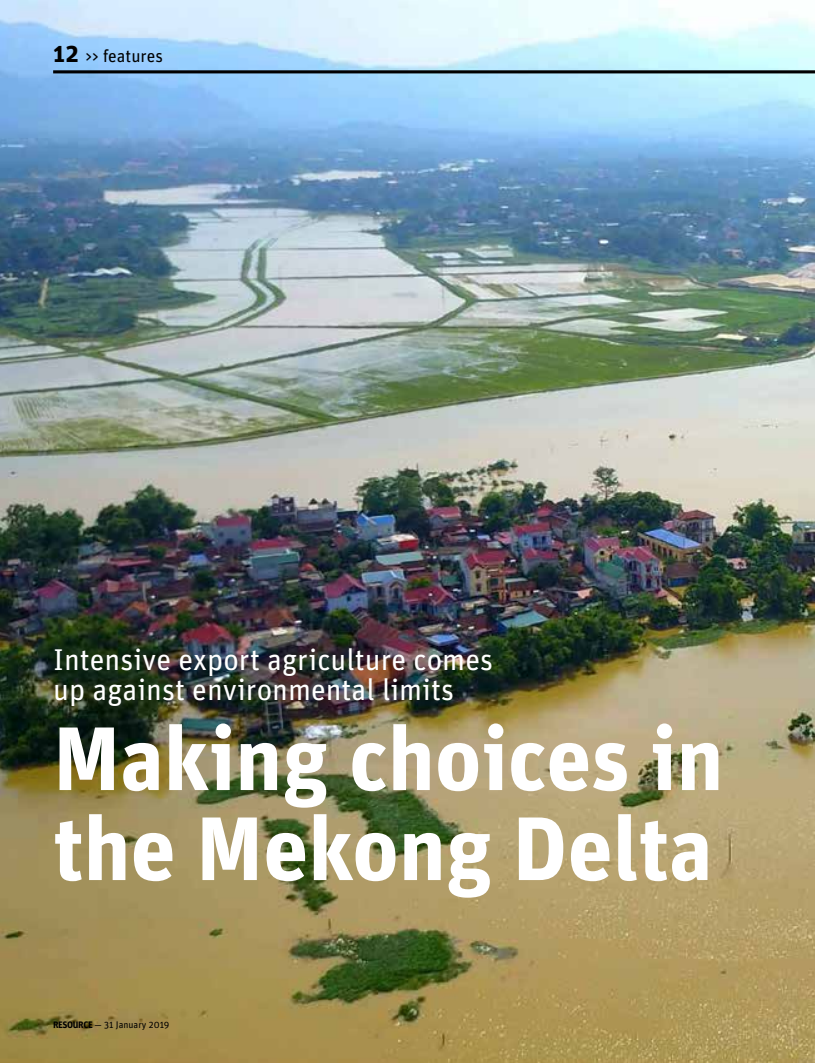
<style>
.page{position:relative;width:815px;height:1063px;background:#fff}
.page>*{position:absolute;margin:0;border:0;box-sizing:border-box;transform-origin:0 0}
.t1{font:700 90px/90px "Unit OT";color:#fff}
.t2{font:30px/30px "Unit OT";color:#fff}
.t3{font:17.5px "Unit OT";color:#000}
.t4{font:9.62px "Unit OT";color:#000}
.s1{font-weight:700;font-size:25px}
.s2{font-weight:700;font-size:9.38px}
.s3{font-size:9.38px}
</style>
<div class="page">
<img style="left:0;top:0;width:815px;height:1063px">
<hr style="left:53px;top:70px;width:762px;height:3px;background:#000">
<p class="t3" style="left:53px;top:46px;width:111px"><span class="s1">12</span> &gt;&gt; features</p>
<p class="t2" style="left:53px;top:645px;width:441px">Intensive export agriculture comes up against environmental limits</p>
<h1 class="t1" style="left:53px;top:714px;width:672px">Making choices in the Mekong Delta</h1>
<p class="t4" style="left:53px;top:1019px;width:118px"><span class="s2">RESOURCE</span> <span class="s3">—</span> 31 January 2019</p>
</div>
